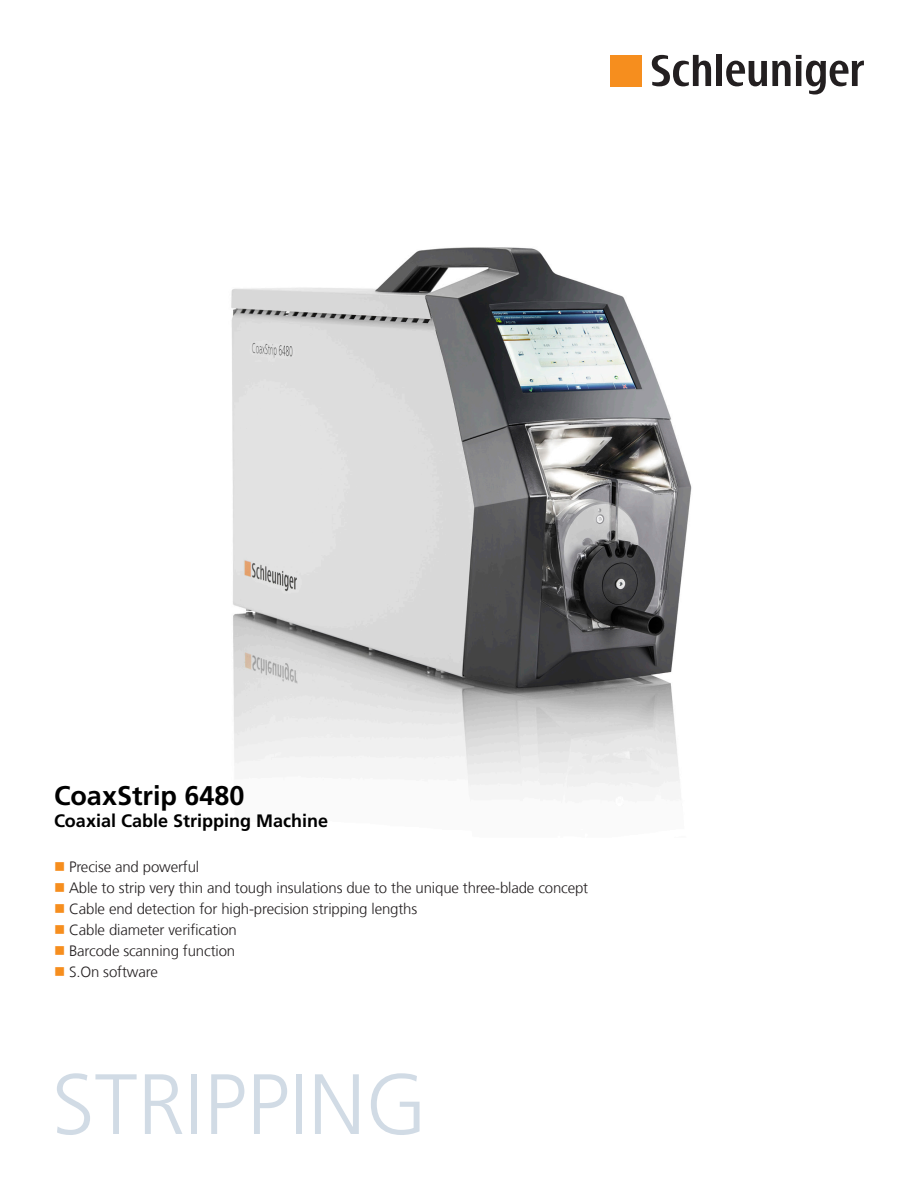
<style>
.page{position:relative;width:918px;height:1188px;background:#fff}
.page>*{position:absolute;margin:0;border:0;box-sizing:border-box;transform-origin:0 0}
.t1{font:300 85.5px "Frutiger LT Com";color:#d1dbe5}
.t2{font:700 27px "Frutiger LT Com";color:#000}
.t3{font:700 18px "Frutiger LT Com";color:#000}
.t4{font:300 15px "Frutiger LT Com";letter-spacing:-.01em;color:#231f20}
.s1{color:#f68e1e}
</style>
<div class="page">
<div style="left:611px;top:55px;width:31px;height:31px;background:#f68e1e"></div>
<div style="left:716px;top:55px;width:6px;height:31px;background:#231f20"></div>
<svg style="left:726px;top:55px;width:138px;height:39px"></svg>
<svg style="left:652px;top:55px;width:59px;height:31px"></svg>
<img style="left:231px;top:247px;width:461px;height:542px">
<p class="t2" style="left:54px;top:780px;width:192px">CoaxStrip 6480</p>
<p class="t3" style="left:54px;top:810px;width:276px">Coaxial Cable Stripping Machine</p>
<p class="t4" style="left:54px;top:858px;width:147px"><span class="s1">■</span> Precise and powerful</p>
<p class="t4" style="left:54px;top:879px;width:536px"><span class="s1">■</span> Able to strip very thin and tough insulations due to the unique three-blade concept</p>
<p class="t4" style="left:54px;top:900px;width:365px"><span class="s1">■</span> Cable end detection for high-precision stripping lengths</p>
<p class="t4" style="left:54px;top:921px;width:184px"><span class="s1">■</span> Cable diameter verification</p>
<p class="t4" style="left:54px;top:942px;width:183px"><span class="s1">■</span> Barcode scanning function</p>
<p class="t4" style="left:54px;top:963px;width:105px"><span class="s1">■</span> S.On software</p>
<p class="t1" style="left:52px;top:1055px;width:377px">STRIPPING</p>
</div>
